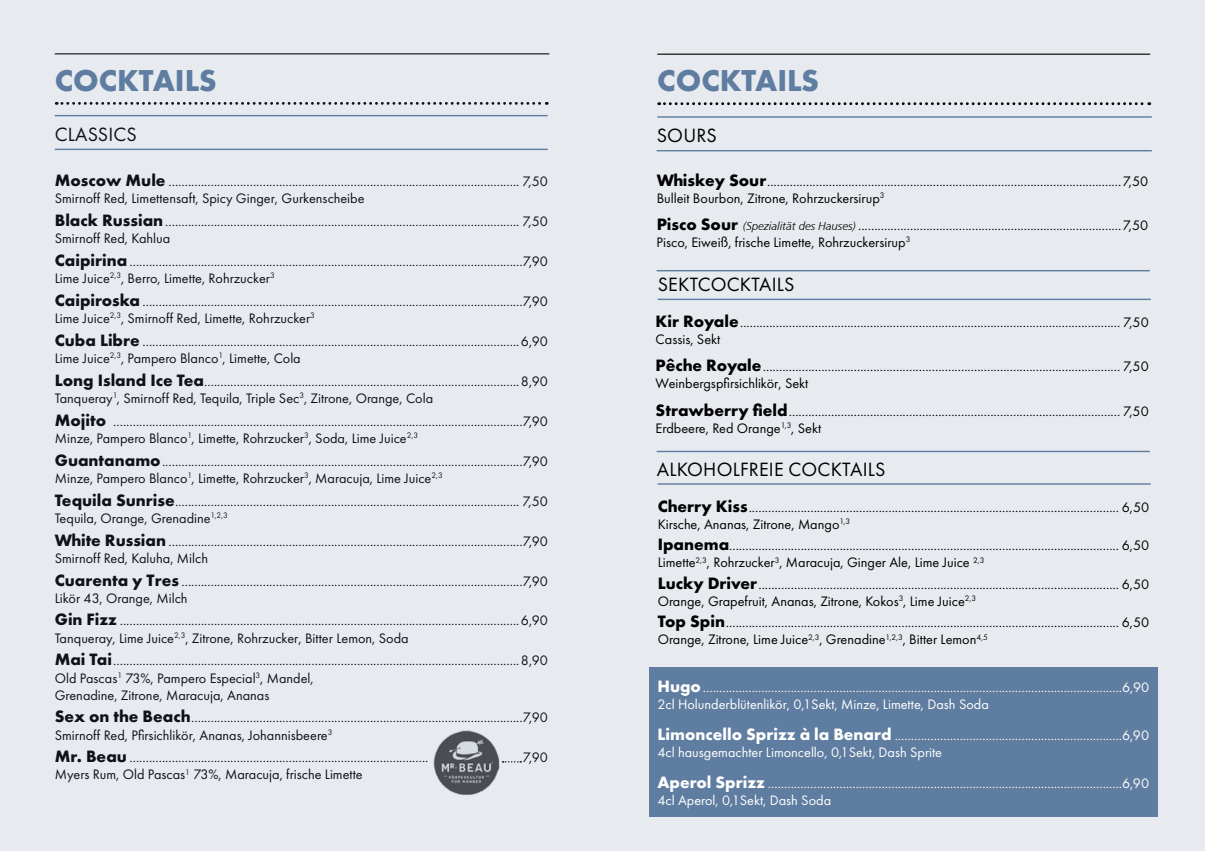
<style>
.page{position:relative;width:1205px;height:851px;background:#fff}
.page>*{position:absolute;margin:0;border:0;box-sizing:border-box;transform-origin:0 0}
.t1{font:700 31.38px "Futura PT";color:#5f7da0}
.t2{font:20px "Futura PT";letter-spacing:.01em;color:#000}
.t3{font:14.25px/17.1px "Futura PT";color:#000}
.t4{font:14.25px/17.1px "Futura PT";color:#fff}
.s1{font-weight:700;font-size:17.12px}
.s2{font-family:"Frutiger";font-weight:300;font-style:italic;font-size:11.38px}
</style>
<div class="page">
<div style="left:0;top:0;width:1205px;height:850px;background:#e7ebf0"></div>
<hr style="left:657px;top:54px;width:493px;height:1px;background:#000">
<hr style="left:657px;top:116px;width:495px;height:2px;background:#5f7da0">
<hr style="left:657px;top:150px;width:495px;height:1px;background:#5f7da0">
<svg style="left:659px;top:102px;width:491px;height:3px"></svg>
<div style="left:649px;top:667px;width:509px;height:149px;background:#5f7da0"></div>
<hr style="left:657px;top:270px;width:493px;height:1px;background:#5f7da0">
<hr style="left:658px;top:298px;width:493px;height:2px;background:#5f7da0">
<hr style="left:658px;top:483px;width:493px;height:1px;background:#5f7da0">
<hr style="left:657px;top:450px;width:493px;height:2px;background:#5f7da0">
<h1 class="t1" style="left:55px;top:60px;width:163px">COCKTAILS</h1>
<h1 class="t1" style="left:657px;top:60px;width:163px">COCKTAILS</h1>
<h2 class="t2" style="left:55px;top:123px;width:83px">CLASSICS</h2>
<h2 class="t2" style="left:657px;top:124px;width:62px">SOURS</h2>
<p class="t3" style="left:55px;top:173px;width:495px"><span class="s1">Moscow Mule</span> ............................................................................................................ 7,50<br>Smirnoff Red, Limettensaft, Spicy Ginger, Gurkenscheibe</p>
<p class="t3" style="left:55px;top:213px;width:495px"><span class="s1">Black Russian</span>............................................................................................................. 7,50<br>Smirnoff Red, Kahlua</p>
<p class="t3" style="left:55px;top:253px;width:495px"><span class="s1">Caipirina</span> .........................................................................................................................7,90<br>Lime Juice<sup>2,3</sup>, Berro, Limette, Rohrzucker<sup>3</sup></p>
<p class="t3" style="left:55px;top:292px;width:495px"><span class="s1">Caipiroska</span> .....................................................................................................................7,90<br>Lime Juice<sup>2,3</sup>, Smirnoff Red, Limette, Rohrzucker<sup>3</sup></p>
<p class="t3" style="left:55px;top:332px;width:495px"><span class="s1">Cuba Libre</span> ....................................................................................................................6,90<br>Lime Juice<sup>2,3</sup>, Pampero Blanco<sup>1</sup>, Limette, Cola</p>
<p class="t3" style="left:55px;top:372px;width:495px"><span class="s1">Long Island Ice Tea</span>.................................................................................................8,90<br>Tanqueray<sup>1</sup>, Smirnoff Red, Tequila, Triple Sec<sup>3</sup>, Zitrone, Orange, Cola</p>
<p class="t3" style="left:55px;top:412px;width:495px"><span class="s1">Mojito</span> ..............................................................................................................................7,90<br>Minze, Pampero Blanco<sup>1</sup>, Limette, Rohrzucker<sup>3</sup>, Soda, Lime Juice<sup>2,3</sup></p>
<p class="t3" style="left:55px;top:452px;width:495px"><span class="s1">Guantanamo</span>...............................................................................................................7,90<br>Minze, Pampero Blanco<sup>1</sup>, Limette, Rohrzucker<sup>3</sup>, Maracuja, Lime Juice<sup>2,3</sup></p>
<p class="t3" style="left:55px;top:492px;width:495px"><span class="s1">Tequila Sunrise</span>.......................................................................................................... 7,50<br>Tequila, Orange, Grenadine<sup>1,2,3</sup></p>
<p class="t3" style="left:55px;top:532px;width:495px"><span class="s1">White Russian</span> .............................................................................................................7,90<br>Smirnoff Red, Kaluha, Milch</p>
<p class="t3" style="left:55px;top:572px;width:495px"><span class="s1">Cuarenta y Tres</span> .........................................................................................................7,90<br>Likör 43, Orange, Milch</p>
<p class="t3" style="left:55px;top:612px;width:495px"><span class="s1">Gin Fizz</span> ...........................................................................................................................6,90<br>Tanqueray, Lime Juice<sup>2,3</sup>, Zitrone, Rohrzucker, Bitter Lemon, Soda</p>
<p class="t3" style="left:55px;top:652px;width:495px"><span class="s1">Mai Tai</span>.............................................................................................................................8,90<br>Old Pascas<sup>1</sup> 73%, Pampero Especial<sup>3</sup>, Mandel,<br>Grenadine, Zitrone, Maracuja, Ananas</p>
<p class="t3" style="left:55px;top:709px;width:495px"><span class="s1">Sex on the Beach</span>......................................................................................................7,90<br>Smirnoff Red, Pfirsichlikör, Ananas, Johannisbeere<sup>3</sup></p>
<p class="t3" style="left:55px;top:748px;width:375px"><span class="s1">Mr. Beau</span> ............................................................................................</p>
<p class="t3" style="left:523px;top:748px;width:27px">7,90</p>
<p class="t3" style="left:55px;top:766px;width:309px">Myers Rum, Old Pascas<sup>1</sup> 73%, Maracuja, frische Limette</p>
<p class="t3" style="left:657px;top:172px;width:493px"><span class="s1">Whiskey Sour</span>.............................................................................................................7,50<br>Bulleit Bourbon, Zitrone, Rohrzuckersirup<sup>3</sup></p>
<p class="t3" style="left:657px;top:217px;width:493px"><span class="s1">Pisco Sour</span> <span class="s2">(Spezialität des Hauses)</span> .................................................................................7,50<br>Pisco, Eiweiß, frische Limette, Rohrzuckersirup<sup>3</sup></p>
<h2 class="t2" style="left:658px;top:272px;width:138px">SEKTCOCKTAILS</h2>
<p class="t3" style="left:656px;top:314px;width:495px"><span class="s1">Kir Royale</span>..................................................................................................................... 7,50<br>Cassis, Sekt</p>
<p class="t3" style="left:656px;top:358px;width:495px"><span class="s1">Pêche Royale</span>.............................................................................................................. 7,50<br>Weinbergspfirsichlikör, Sekt</p>
<p class="t3" style="left:656px;top:402px;width:495px"><span class="s1">Strawberry field</span>...................................................................................................... 7,50<br>Erdbeere, Red Orange<sup>1,3</sup>, Sekt</p>
<h2 class="t2" style="left:657px;top:457px;width:230px">ALKOHOLFREIE COCKTAILS</h2>
<p class="t3" style="left:658px;top:498px;width:493px"><span class="s1">Cherry Kiss</span>.................................................................................................................. 6,50<br>Kirsche, Ananas, Zitrone, Mango<sup>1,3</sup></p>
<p class="t3" style="left:658px;top:536px;width:493px"><span class="s1">Ipanema</span>........................................................................................................................ 6,50<br>Limette<sup>2,3</sup>, Rohrzucker<sup>3</sup>, Maracuja, Ginger Ale, Lime Juice <sup>2,3</sup></p>
<p class="t3" style="left:658px;top:575px;width:493px"><span class="s1">Lucky Driver</span>............................................................................................................... 6,50<br>Orange, Grapefruit, Ananas, Zitrone, Kokos<sup>3</sup>, Lime Juice<sup>2,3</sup></p>
<p class="t3" style="left:658px;top:613px;width:493px"><span class="s1">Top Spin</span>......................................................................................................................... 6,50<br>Orange, Zitrone, Lime Juice<sup>2,3</sup>, Grenadine<sup>1,2,3</sup>, Bitter Lemon<sup>4,5</sup></p>
<p class="t4" style="left:657px;top:678px;width:493px"><span class="s1">Hugo</span>.................................................................................................................................6,90<br>2cl Holunderblütenlikör, 0,1Sekt, Minze, Limette, Dash Soda</p>
<p class="t4" style="left:657px;top:726px;width:493px"><span class="s1">Limoncello Sprizz à la Benard</span> ......................................................................6,90<br>4cl hausgemachter Limoncello, 0,1Sekt, Dash Sprite</p>
<p class="t4" style="left:657px;top:774px;width:493px"><span class="s1">Aperol Sprizz</span> .............................................................................................................6,90<br>4cl Aperol, 0,1Sekt, Dash Soda</p>
</div>
